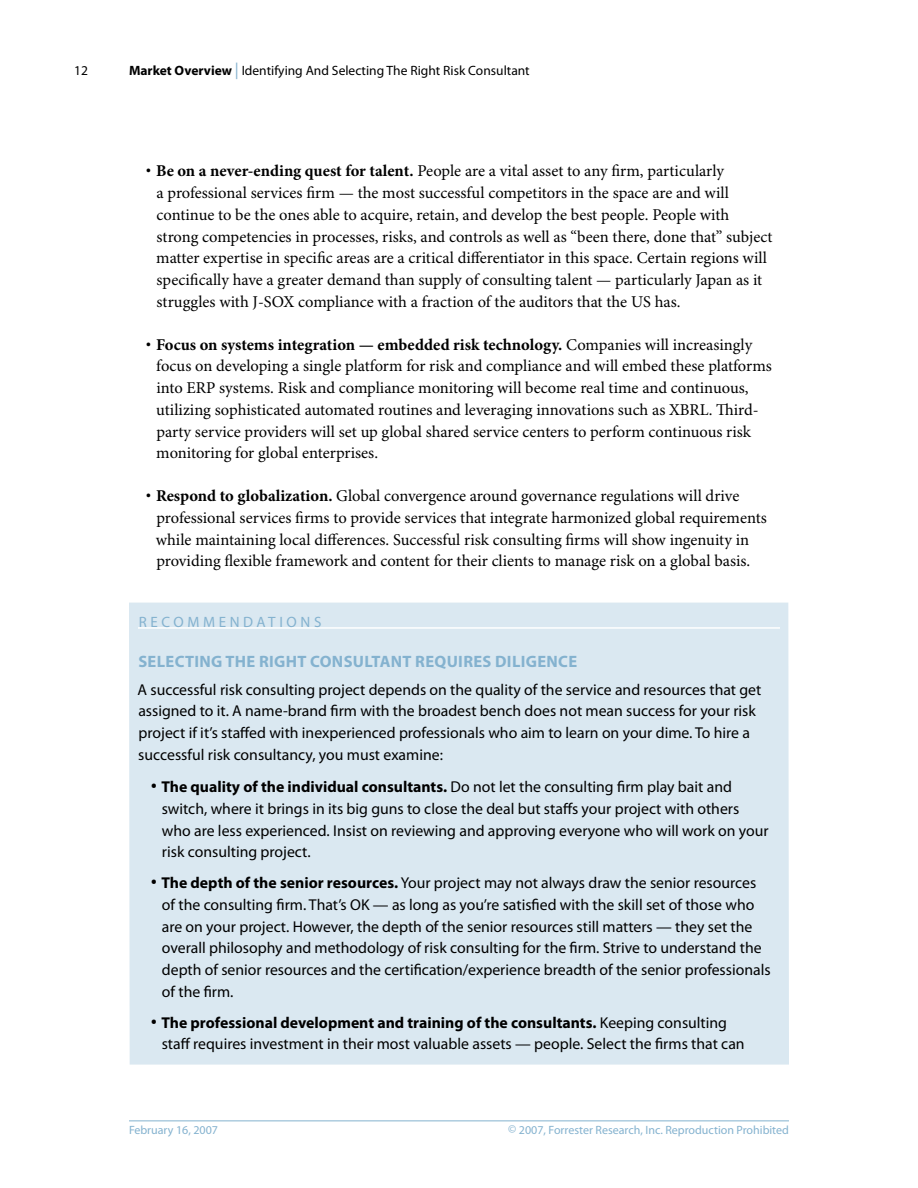
<style>
.page{position:relative;width:918px;height:1188px;background:#fff}
.page>*{position:absolute;margin:0;border:0;box-sizing:border-box;transform-origin:0 0}
.t1{font:16.5px/21.8px "Minion Pro";color:#000}
.t2{font:700 16.5px "Myriad Pro";letter-spacing:.02em;color:#84b2cf}
.t3{font:15.75px/21.8px "Myriad Pro";color:#000}
.t4{font:15px "Myriad Pro";letter-spacing:.24em;color:#84b2cf}
.t5{font:13.5px "Myriad Pro";color:#000}
.t6{font:12px "Myriad Pro";color:#84b2cf}
.s1{font-weight:700}
.s2{font-size:16.5px;color:#84b2cf}
.s3{font-weight:700;font-size:24px}
</style>
<div class="page">
<hr style="left:129px;top:1120px;width:660px;height:1px;background:#84b2cf">
<div style="left:129px;top:603px;width:660px;height:462px;background:#dae8f1"></div>
<hr style="left:138px;top:627px;width:642px;height:2px;background:#fff">
<p class="t5" style="left:74px;top:63px;width:15px">12</p>
<p class="t5" style="left:129px;top:63px;width:402px"><span class="s1">Market Overview</span> <span class="s2">|</span> Identifying And Selecting The Right Risk Consultant</p>
<p class="t1" style="left:156px;top:161px;width:618px;text-indent:-11px"><span class="s3">·</span> <span class="s1">Be on a never-ending quest for talent.</span> People are a vital asset to any firm, particularly<br>a professional services firm — the most successful competitors in the space are and will continue to be the ones able to acquire, retain, and develop the best people. People with strong competencies in processes, risks, and controls as well as “been there, done that” subject matter expertise in specific areas are a critical differentiator in this space. Certain regions will specifically have a greater demand than supply of consulting talent — particularly Japan as it struggles with J-SOX compliance with a fraction of the auditors that the US has.</p>
<p class="t1" style="left:156px;top:334px;width:617px;text-indent:-11px"><span class="s3">·</span> <span class="s1">Focus on systems integration — embedded risk technology.</span> Companies will increasingly focus on developing a single platform for risk and compliance and will embed these platforms into ERP systems. Risk and compliance monitoring will become real time and continuous, utilizing sophisticated automated routines and leveraging innovations such as XBRL. Third&shy;party service providers will set up global shared service centers to perform continuous risk monitoring for global enterprises.</p>
<p class="t1" style="left:156px;top:486px;width:613px;text-indent:-10px"><span class="s3">·</span> <span class="s1">Respond to globalization.</span> Global convergence around governance regulations will drive professional services firms to provide services that integrate harmonized global requirements while maintaining local differences. Successful risk consulting firms will show ingenuity in providing flexible framework and content for their clients to manage risk on a global basis.</p>
<p class="t4" style="left:139px;top:614px;width:184px">RECOMMENDATIONS</p>
<p class="t2" style="left:138px;top:652px;width:440px">SELECTING THE RIGHT CONSULTANT REQUIRES DILIGENCE</p>
<p class="t3" style="left:138px;top:679px;width:625px">A successful risk consulting project depends on the quality of the service and resources that get assigned to it. A name-brand firm with the broadest bench does not mean success for your risk project if it’s staffed with inexperienced professionals who aim to learn on your dime. To hire a successful risk consultancy, you must examine:</p>
<p class="t3" style="left:162px;top:776px;width:608px;text-indent:-11px"><span class="s3">·</span> <span class="s1">The quality of the individual consultants.</span> Do not let the consulting firm play bait and switch, where it brings in its big guns to close the deal but staffs your project with others who are less experienced. Insist on reviewing and approving everyone who will work on your risk consulting project.</p>
<p class="t3" style="left:162px;top:872px;width:610px;text-indent:-11px"><span class="s3">·</span> <span class="s1">The depth of the senior resources.</span> Your project may not always draw the senior resources of the consulting firm. That’s OK — as long as you’re satisfied with the skill set of those who are on your project. However, the depth of the senior resources still matters — they set the overall philosophy and methodology of risk consulting for the firm. Strive to understand the depth of senior resources and the certification/experience breadth of the senior professionals of the firm.</p>
<p class="t3" style="left:162px;top:1012px;width:584px;text-indent:-11px"><span class="s3">·</span> <span class="s1">The professional development and training of the consultants.</span> Keeping consulting staff requires investment in their most valuable assets — people. Select the firms that can</p>
<p class="t6" style="left:129px;top:1123px;width:91px">February 16, 2007</p>
<p class="t6" style="left:508px;top:1123px;width:282px">© 2007, Forrester Research, Inc. Reproduction Prohibited</p>
</div>
